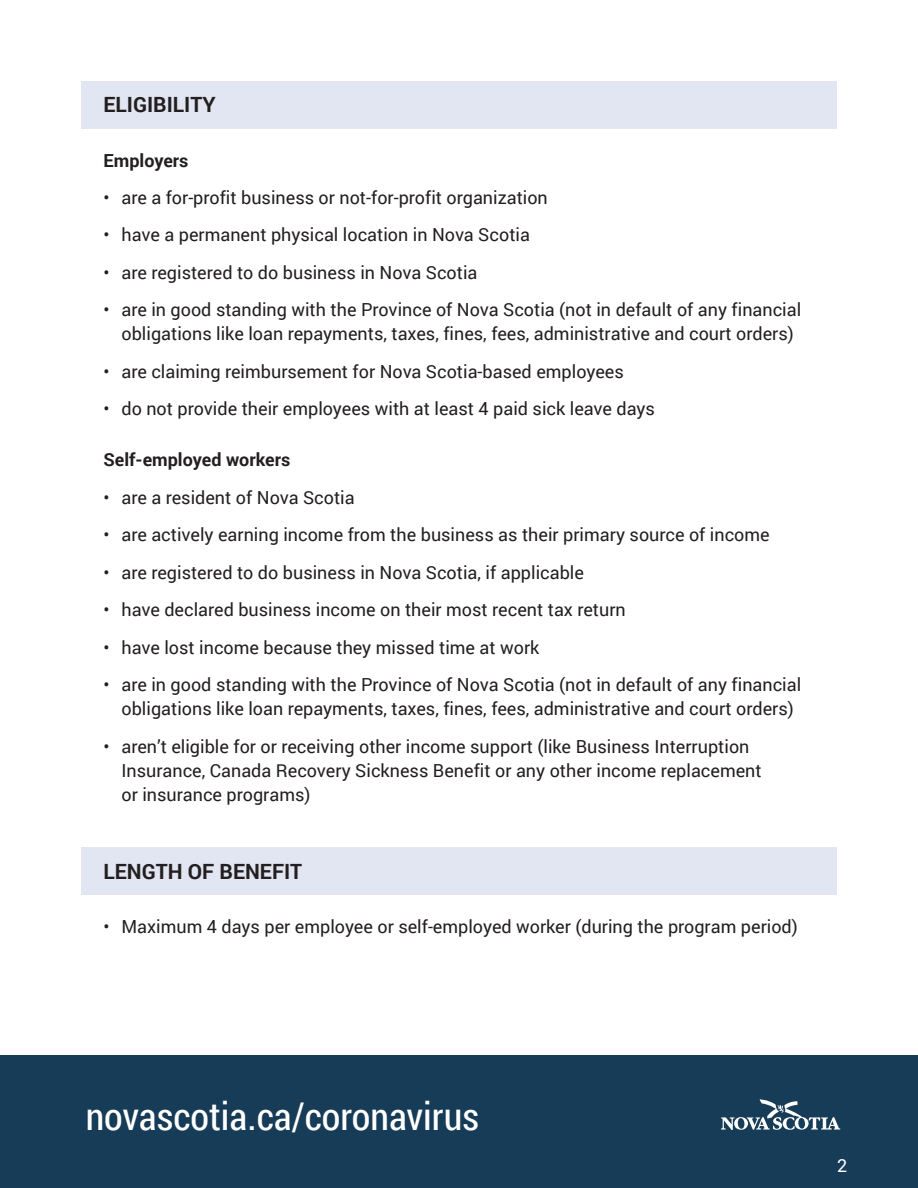
<style>
.page{position:relative;width:918px;height:1188px;background:#fff}
.page>*{position:absolute;margin:0;border:0;box-sizing:border-box;transform-origin:0 0}
.t1{font:38.25px "Roboto Condensed";color:#fff}
.t2{font:700 21px "Roboto";color:#231f20}
.t3{font:18px/24px "Roboto";color:#231f20;text-align:center}
.t4{font:700 18px "Roboto";color:#231f20}
.t5{font:18px "Roboto";color:#fff}
</style>
<div class="page">
<div style="left:0;top:1055px;width:918px;height:133px;background:#163c57"></div>
<svg style="left:721px;top:1099px;width:119px;height:31px"></svg>
<div style="left:81px;top:81px;width:756px;height:47px;background:#e2e6f2"></div>
<div style="left:81px;top:848px;width:756px;height:47px;background:#e2e6f2"></div>
<p class="t2" style="left:104px;top:90px;width:114px">ELIGIBILITY</p>
<p class="t4" style="left:104px;top:147px;width:87px">Employers</p>
<p class="t3" style="left:104px;top:185px;width:446px">• are a for-profit business or not-for-profit organization</p>
<p class="t3" style="left:104px;top:222px;width:428px">• have a permanent physical location in Nova Scotia</p>
<p class="t3" style="left:104px;top:260px;width:376px">• are registered to do business in Nova Scotia</p>
<p class="t3" style="left:104px;top:297px;width:699px">• are in good standing with the Province of Nova Scotia (not in default of any financial obligations like loan repayments, taxes, fines, fees, administrative and court orders)</p>
<p class="t3" style="left:104px;top:359px;width:522px">• are claiming reimbursement for Nova Scotia-based employees</p>
<p class="t3" style="left:104px;top:396px;width:553px">• do not provide their employees with at least 4 paid sick leave days</p>
<p class="t4" style="left:104px;top:447px;width:188px">Self-employed workers</p>
<p class="t3" style="left:104px;top:485px;width:253px">• are a resident of Nova Scotia</p>
<p class="t3" style="left:104px;top:522px;width:668px">• are actively earning income from the business as their primary source of income</p>
<p class="t3" style="left:104px;top:560px;width:482px">• are registered to do business in Nova Scotia, if applicable</p>
<p class="t3" style="left:104px;top:597px;width:524px">• have declared business income on their most recent tax return</p>
<p class="t3" style="left:104px;top:635px;width:437px">• have lost income because they missed time at work</p>
<p class="t3" style="left:104px;top:672px;width:699px">• are in good standing with the Province of Nova Scotia (not in default of any financial obligations like loan repayments, taxes, fines, fees, administrative and court orders)</p>
<p class="t3" style="left:122px;top:734px;width:642px;text-align:left;text-indent:-18px">• aren’t eligible for or receiving other income support (like Business Interruption<br>Insurance, Canada Recovery Sickness Benefit or any other income replacement or insurance programs)</p>
<p class="t2" style="left:104px;top:856px;width:200px">LENGTH OF BENEFIT</p>
<p class="t3" style="left:104px;top:914px;width:696px">• Maximum 4 days per employee or self-employed worker (during the program period)</p>
<h1 class="t1" style="left:86px;top:1090px;width:395px">novascotia.ca/coronavirus</h1>
<p class="t5" style="left:837px;top:1153px;width:12px">2</p>
</div>
